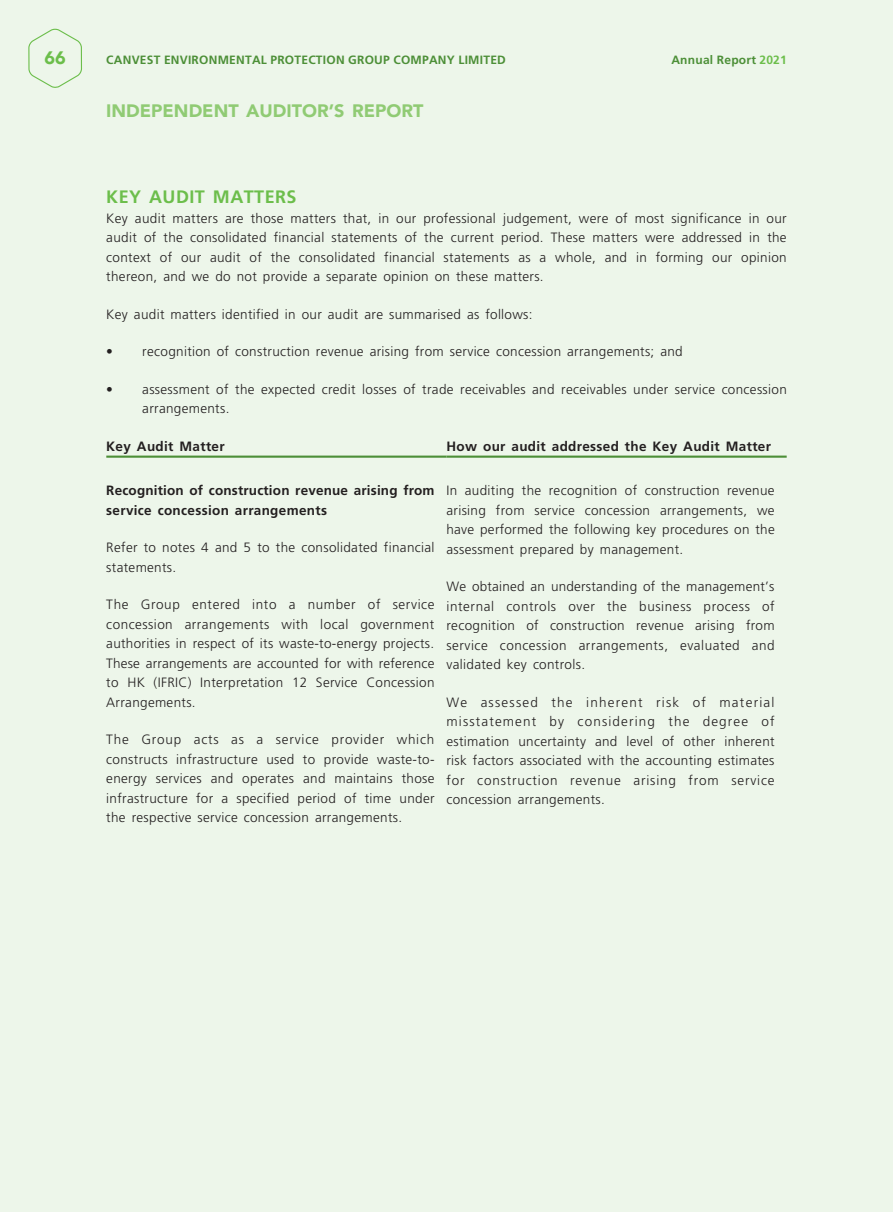
<style>
.page{position:relative;width:893px;height:1212px;background:#edf6ea}
.page>*{position:absolute;margin:0;border:0;box-sizing:border-box;transform-origin:0 0}
.t1{font:900 18px "Avenir";color:#90cb74}
.t2{font:700 18px "Frutiger LT Std";letter-spacing:.025em;color:#6cbe4b}
.t3{font:900 18px "Avenir";color:#6cbe4b}
.t4{font:300 13.5px/19.5px "Frutiger LT Std";letter-spacing:.025em;color:#231f20;text-align:justify}
.t5{font:700 13.5px/19.5px "Frutiger LT Std";letter-spacing:.025em;color:#231f20}
.t6{font:700 12px "Frutiger LT Std";letter-spacing:.02em;color:#4c8f37}
.s1{color:#6cbe4b}
</style>
<div class="page">
<svg style="left:28px;top:28px;width:54px;height:60px"></svg>
<hr style="left:106px;top:456px;width:340px;height:2px;background:#4c8f37">
<hr style="left:446px;top:456px;width:341px;height:2px;background:#4c8f37">
<h1 class="t3" style="left:45px;top:42px;width:23px">66</h1>
<p class="t6" style="left:106px;top:53px;width:401px">CANVEST ENVIRONMENTAL PROTECTION GROUP COMPANY LIMITED</p>
<p class="t6" style="left:671px;top:53px;width:117px">Annual Report <span class="s1">2021</span></p>
<h1 class="t1" style="left:106px;top:95px;width:319px">INDEPENDENT AUDITOR’S REPORT</h1>
<h1 class="t2" style="left:106px;top:186px;width:192px">KEY AUDIT MATTERS</h1>
<p class="t4" style="left:106px;top:208px;width:682px">Key audit matters are those matters that, in our professional judgement, were of most significance in our audit of the consolidated financial statements of the current period. These matters were addressed in the context of our audit of the consolidated financial statements as a whole, and in forming our opinion thereon, and we do not provide a separate opinion on these matters.</p>
<p class="t4" style="left:106px;top:304px;width:428px">Key audit matters identified in our audit are summarised as follows:</p>
<p class="t4" style="left:106px;top:342px;width:578px">• recognition of construction revenue arising from service concession arrangements; and</p>
<p class="t4" style="left:142px;top:379px;width:646px;text-indent:-36px">• assessment of the expected credit losses of trade receivables and receivables under service concession arrangements.</p>
<p class="t5" style="left:106px;top:436px;width:120px">Key Audit Matter</p>
<p class="t5" style="left:446px;top:436px;width:326px">How our audit addressed the Key Audit Matter</p>
<p class="t5" style="left:106px;top:481px;width:330px">Recognition of construction revenue arising from service concession arrangements</p>
<p class="t4" style="left:106px;top:538px;width:330px">Refer to notes 4 and 5 to the consolidated financial statements.</p>
<p class="t4" style="left:106px;top:595px;width:330px">The Group entered into a number of service concession arrangements with local government authorities in respect of its waste-to-energy projects.<br>These arrangements are accounted for with reference to HK (IFRIC) Interpretation 12 Service Concession Arrangements.</p>
<p class="t4" style="left:106px;top:730px;width:330px">The Group acts as a service provider which constructs infrastructure used to provide waste-to&shy;energy services and operates and maintains those infrastructure for a specified period of time under the respective service concession arrangements.</p>
<p class="t4" style="left:446px;top:481px;width:330px">In auditing the recognition of construction revenue arising from service concession arrangements, we have performed the following key procedures on the assessment prepared by management.</p>
<p class="t4" style="left:446px;top:577px;width:330px">We obtained an understanding of the management’s internal controls over the business process of recognition of construction revenue arising from service concession arrangements, evaluated and validated key controls.</p>
<p class="t4" style="left:446px;top:692px;width:330px">We assessed the inherent risk of material misstatement by considering the degree of estimation uncertainty and level of other inherent risk factors associated with the accounting estimates for construction revenue arising from service concession arrangements.</p>
</div>
